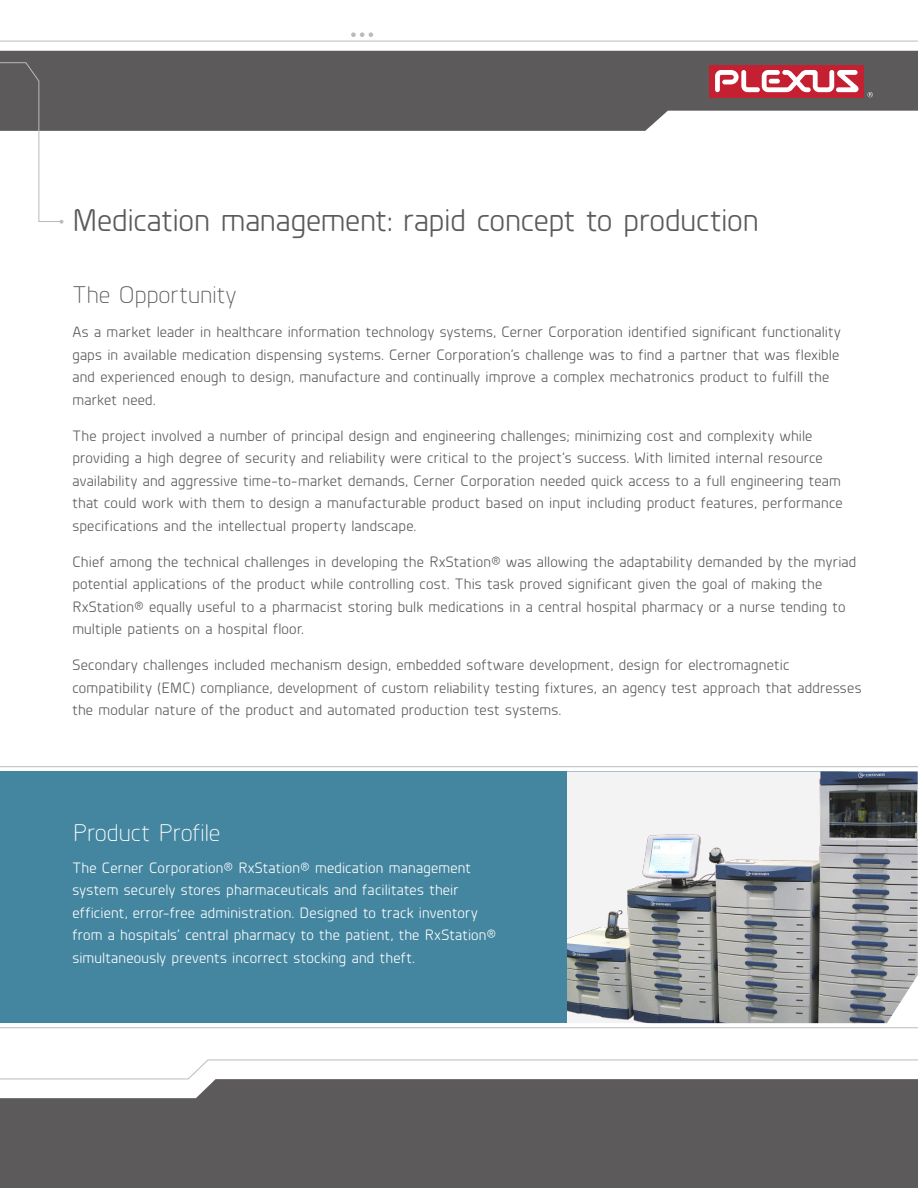
<style>
.page{position:relative;width:918px;height:1188px;background:#fff}
.page>*{position:absolute;margin:0;border:0;box-sizing:border-box;transform-origin:0 0}
.t1{font:31.5px "Planer";letter-spacing:-.005em;color:#5c5a5b}
.t2{font:300 24px "Planer";letter-spacing:-.005em;color:#5c5a5b}
.t3{font:300 24px "Planer";letter-spacing:-.005em;color:#fff}
.t4{font:15px/22.5px "Planer";letter-spacing:.015em;color:#5c5a5b}
.t5{font:15px/22.5px "Planer";letter-spacing:.015em;color:#fff}
</style>
<div class="page">
<svg style="left:0;top:51px;width:918px;height:80px;background:#696768"></svg>
<svg style="left:0;top:62px;width:64px;height:162px"></svg>
<div style="left:709px;top:65px;width:155px;height:32px;background:#c42032"></div>
<svg style="left:715px;top:70px;width:144px;height:22px"></svg>
<svg style="left:867px;top:92px;width:6px;height:5px"></svg>
<hr style="left:0;top:41px;width:918px;height:1px;background:#bdbabb">
<svg style="left:351px;top:32px;width:22px;height:5px"></svg>
<hr style="left:0;top:1028px;width:918px;height:1px;background:#bdbabb">
<hr style="left:0;top:766px;width:918px;height:1px;background:#bdbabb">
<div style="left:0;top:771px;width:882px;height:252px;background:#4486a0"></div>
<img style="left:567px;top:771px;width:351px;height:252px">
<svg style="left:0;top:1060px;width:918px;height:19px"></svg>
<div style="left:0;top:1079px;width:918px;height:109px;background:#5c5a5b"></div>
<p class="t1" style="left:72px;top:200px;width:688px">Medication management: rapid concept to production</p>
<p class="t2" style="left:72px;top:280px;width:166px">The Opportunity</p>
<p class="t4" style="left:72px;top:320px;width:770px">As a market leader in healthcare information technology systems, Cerner Corporation identified significant functionality gaps in available medication dispensing systems. Cerner Corporation’s challenge was to find a partner that was flexible and experienced enough to design, manufacture and continually improve a complex mechatronics product to fulfill the market need.</p>
<p class="t4" style="left:72px;top:424px;width:772px">The project involved a number of principal design and engineering challenges; minimizing cost and complexity while providing a high degree of security and reliability were critical to the project’s success. With limited internal resource availability and aggressive time-to-market demands, Cerner Corporation needed quick access to a full engineering team that could work with them to design a manufacturable product based on input including product features, performance specifications and the intellectual property landscape.</p>
<p class="t4" style="left:72px;top:550px;width:786px">Chief among the technical challenges in developing the RxStation® was allowing the adaptability demanded by the myriad potential applications of the product while controlling cost. This task proved significant given the goal of making the RxStation® equally useful to a pharmacist storing bulk medications in a central hospital pharmacy or a nurse tending to multiple patients on a hospital floor.</p>
<p class="t4" style="left:72px;top:653px;width:791px">Secondary challenges included mechanism design, embedded software development, design for electromagnetic compatibility (EMC) compliance, development of custom reliability testing fixtures, an agency test approach that addresses the modular nature of the product and automated production test systems.</p>
<p class="t3" style="left:73px;top:817px;width:149px">Product Profile</p>
<p class="t5" style="left:72px;top:856px;width:425px">The Cerner Corporation® RxStation® medication management system securely stores pharmaceuticals and facilitates their efficient, error-free administration. Designed to track inventory from a hospitals’ central pharmacy to the patient, the RxStation® simultaneously prevents incorrect stocking and theft.</p>
</div>
